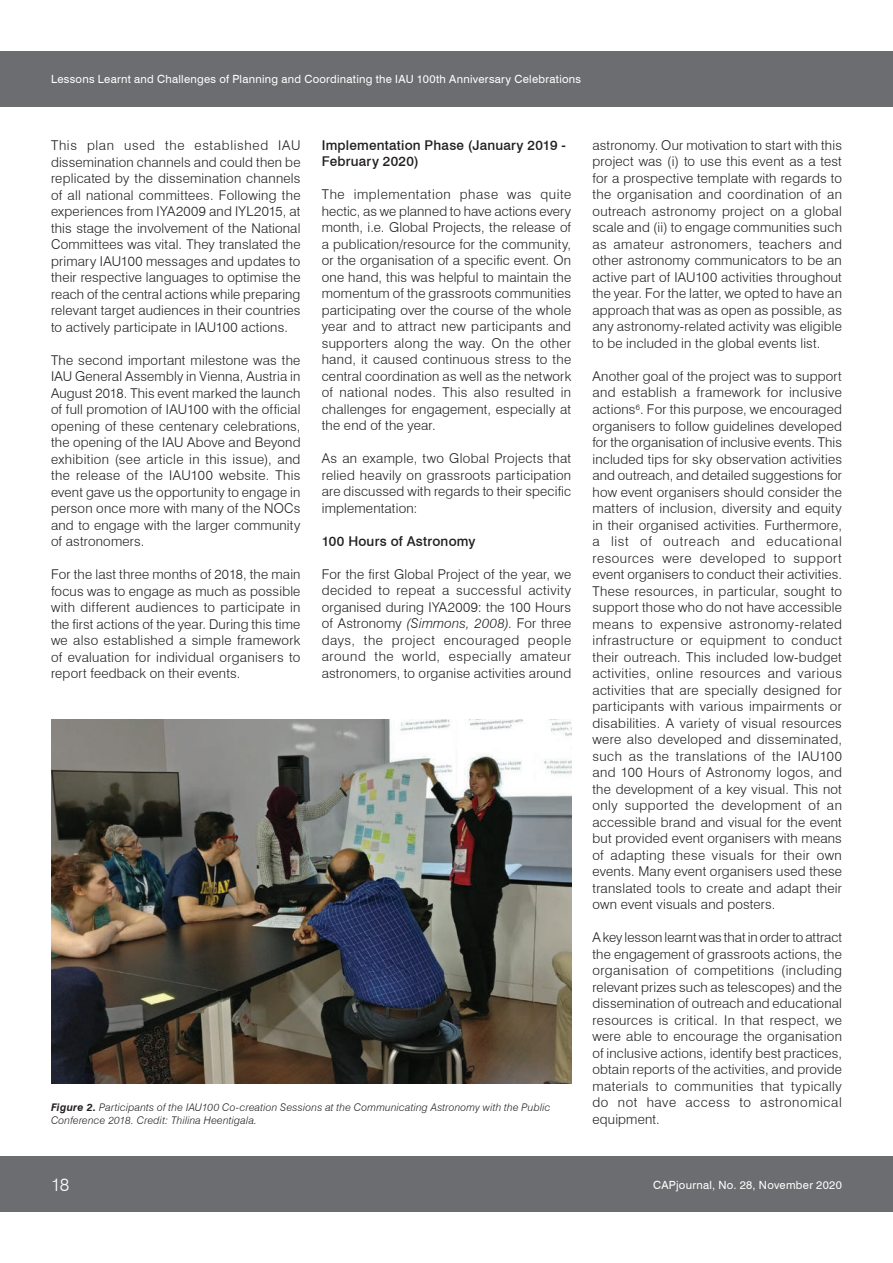
<style>
.page{position:relative;width:893px;height:1263px;background:#fff}
.page>*{position:absolute;margin:0;border:0;box-sizing:border-box;transform-origin:0 0}
.t1{font:300 18px "Swiss 721 BT";color:#fff}
.t2{font:300 13.5px/16.5px "Swiss 721 BT";letter-spacing:.015em;color:#231f20;text-align:justify}
.t3{font:500 13.5px/16.5px "Swiss 721 BT";letter-spacing:.015em;color:#231f20}
.t4{font:11.25px "Swiss 721 BT";letter-spacing:.025em;color:#fff}
.t5{font:italic 300 10.5px/13.5px "Swiss 721 BT";letter-spacing:.02em;color:#231f20}
.s1{font-style:italic}
.s2{font-weight:700}
</style>
<div class="page">
<div style="left:0;top:1157px;width:893px;height:55px;background:#6c6d70"></div>
<div style="left:0;top:51px;width:893px;height:55px;background:#6c6d70"></div>
<img style="left:51px;top:720px;width:520px;height:363px">
<p class="t4" style="left:51px;top:72px;width:532px">Lessons Learnt and Challenges of Planning and Coordinating the IAU 100th Anniversary Celebrations</p>
<p class="t2" style="left:51px;top:137px;width:251px">This plan used the established IAU dissemination channels and could then be replicated by the dissemination channels of all national committees. Following the experiences from IYA2009 and IYL2015, at this stage the involvement of the National Committees was vital. They translated the primary IAU100 messages and updates to their respective languages to optimise the reach of the central actions while preparing relevant target audiences in their countries to actively participate in IAU100 actions.</p>
<p class="t2" style="left:51px;top:351px;width:251px">The second important milestone was the IAU General Assembly in Vienna, Austria in August 2018. This event marked the launch of full promotion of IAU100 with the official opening of these centenary celebrations, the opening of the IAU Above and Beyond exhibition (see article in this issue), and the release of the IAU100 website. This event gave us the opportunity to engage in person once more with many of the NOCs and to engage with the larger community of astronomers.</p>
<p class="t2" style="left:51px;top:566px;width:251px">For the last three months of 2018, the main focus was to engage as much as possible with different audiences to participate in the first actions of the year. During this time we also established a simple framework of evaluation for individual organisers to report feedback on their events.</p>
<p class="t3" style="left:322px;top:137px;width:245px">Implementation Phase (January 2019 -<br>February 2020)</p>
<p class="t2" style="left:322px;top:186px;width:251px">The implementation phase was quite hectic, as we planned to have actions every month, i.e. Global Projects, the release of a publication/resource for the community, or the organisation of a specific event. On one hand, this was helpful to maintain the momentum of the grassroots communities participating over the course of the whole year and to attract new participants and supporters along the way. On the other hand, it caused continuous stress to the central coordination as well as the network of national nodes. This also resulted in challenges for engagement, especially at the end of the year.</p>
<p class="t2" style="left:322px;top:450px;width:251px">As an example, two Global Projects that relied heavily on grassroots participation are discussed with regards to their specific implementation:</p>
<p class="t3" style="left:322px;top:533px;width:155px">100 Hours of Astronomy</p>
<p class="t2" style="left:322px;top:566px;width:251px">For the first Global Project of the year, we decided to repeat a successful activity organised during IYA2009: the 100 Hours of Astronomy <span class="s1">(Simmons, 2008)</span>. For three days, the project encouraged people around the world, especially amateur astronomers, to organise activities around</p>
<p class="t5" style="left:51px;top:1100px;width:501px"><span class="s2">Figure 2.</span> Participants of the IAU100 Co-creation Sessions at the Communicating Astronomy with the Public<br>Conference 2018. Credit: Thilina Heentigala.</p>
<p class="t2" style="left:592px;top:137px;width:251px">astronomy. Our motivation to start with this project was (i) to use this event as a test for a prospective template with regards to the organisation and coordination of an outreach astronomy project on a global scale and (ii) to engage communities such as amateur astronomers, teachers and other astronomy communicators to be an active part of IAU100 activities throughout the year. For the latter, we opted to have an approach that was as open as possible, as any astronomy-related activity was eligible to be included in the global events list.</p>
<p class="t2" style="left:592px;top:368px;width:251px">Another goal of the project was to support and establish a framework for inclusive actions<sup>6</sup>. For this purpose, we encouraged organisers to follow guidelines developed for the organisation of inclusive events. This included tips for sky observation activities and outreach, and detailed suggestions for how event organisers should consider the matters of inclusion, diversity and equity in their organised activities. Furthermore, a list of outreach and educational resources were developed to support event organisers to conduct their activities.<br>These resources, in particular, sought to support those who do not have accessible means to expensive astronomy-related infrastructure or equipment to conduct their outreach. This included low-budget activities, online resources and various activities that are specially designed for participants with various impairments or disabilities. A variety of visual resources were also developed and disseminated, such as the translations of the IAU100 and 100 Hours of Astronomy logos, and the development of a key visual. This not only supported the development of an accessible brand and visual for the event but provided event organisers with means of adapting these visuals for their own events. Many event organisers used these translated tools to create and adapt their own event visuals and posters.</p>
<p class="t2" style="left:592px;top:929px;width:251px">A key lesson learnt was that in order to attract the engagement of grassroots actions, the organisation of competitions (including relevant prizes such as telescopes) and the dissemination of outreach and educational resources is critical. In that respect, we were able to encourage the organisation of inclusive actions, identify best practices, obtain reports of the activities, and provide materials to communities that typically do not have access to astronomical equipment.</p>
<h1 class="t1" style="left:51px;top:1174px;width:20px">18</h1>
<p class="t4" style="left:653px;top:1178px;width:190px">CAPjournal, No. 28, November 2020</p>
</div>
